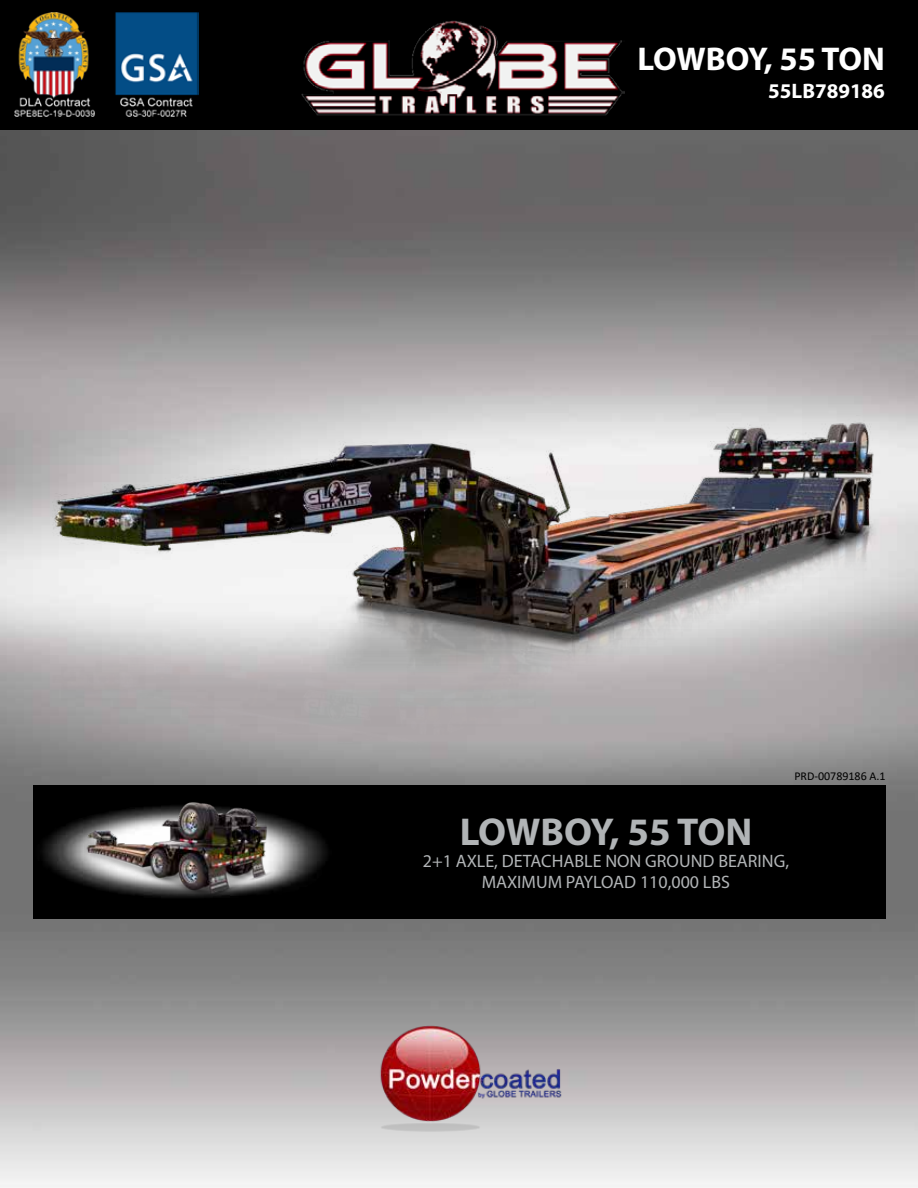
<style>
.page{position:relative;width:918px;height:1188px;background:#fff}
.page>*{position:absolute;margin:0;border:0;box-sizing:border-box;transform-origin:0 0}
.t1{font:700 39px "Myriad Pro";letter-spacing:-.005em;color:#b1b4b6}
.t2{font:700 33px "Myriad Pro";letter-spacing:-.005em;color:#fff}
.t3{font:700 21px "Myriad Pro";color:#fff}
.t4{font:18px/21.6px "Myriad Pro";color:#b1b4b6;text-align:center}
.t5{font:12px "Calibri";color:#000}
</style>
<div class="page">
<img style="left:0;top:130px;width:918px;height:1057px">
<div style="left:326px;top:785px;width:560px;height:134px;background:#000"></div>
<img style="left:356px;top:1025px;width:215px;height:109px">
<img style="left:33px;top:833px;width:294px;height:86px">
<div style="left:0;top:0;width:918px;height:130px;background:#000"></div>
<img style="left:15px;top:12px;width:184px;height:104px">
<img style="left:301px;top:20px;width:323px;height:96px">
<img style="left:10px;top:234px;width:898px;height:599px">
<img style="left:76px;top:779px;width:206px;height:137px">
<h2 class="t2" style="left:637px;top:37px;width:249px">LOWBOY, 55 TON</h2>
<p class="t3" style="left:768px;top:77px;width:118px">55LB789186</p>
<p class="t5" style="left:794px;top:768px;width:93px">PRD-00789186 A.1</p>
<h1 class="t1" style="left:460px;top:806px;width:294px">LOWBOY, 55 TON</h1>
<p class="t4" style="left:423px;top:850px;width:368px">2+1 AXLE, DETACHABLE NON GROUND BEARING,<br>MAXIMUM PAYLOAD 110,000 LBS</p>
</div>
